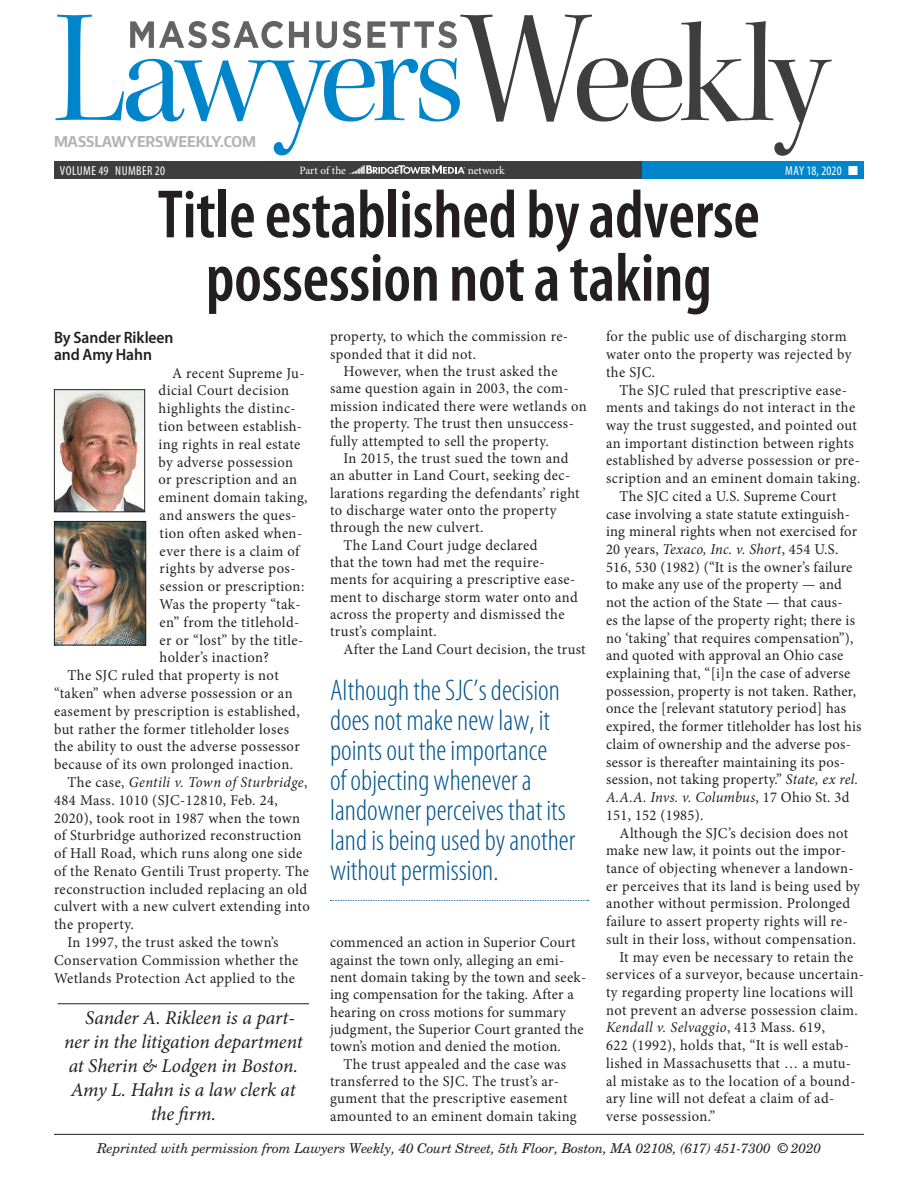
<style>
.page{position:relative;width:918px;height:1188px;background:#fff}
.page>*{position:absolute;margin:0;border:0;box-sizing:border-box;transform-origin:0 0}
._42_sans_semi{font:600 condensed 69px/63.3px "Myriad Pro";letter-spacing:-.005em;color:#231f20;text-align:center}
.Pull_quote_text_blue{font:300 condensed 30px/30px "Myriad Pro";color:#00548e}
.bio__n{font:italic 19.5px "Minion Pro";letter-spacing:-.005em;color:#231f20}
.BYLINE{font:600 16.5px/17.1px "Myriad Pro";letter-spacing:-.005em;color:#231f20;scale:.95 1}
.BODY_COPY{font:15px/17.7px "Minion Pro";letter-spacing:.025em;color:#231f20}
.t1{font:700 14.85px "Encode Sans Compressed";color:#b2b3b7;scale:1.1 1}
.t2{font:italic 13.5px "New Century Schlbk LT Std";letter-spacing:-.01em;color:#231f20}
.t3{font:condensed 13.05px "Myriad Pro";letter-spacing:.03em;color:#fff}
.t4{font:condensed 13.05px "Myriad Pro";letter-spacing:.005em;color:#fff}
.t5{font:11.25px "Minion Pro";letter-spacing:-.005em;color:#fff}
.s1{font-style:italic}
</style>
<div class="page">
<svg style="left:460px;top:15px;width:372px;height:141px"></svg>
<svg style="left:55px;top:15px;width:405px;height:140px"></svg>
<div style="left:54px;top:162px;width:794px;height:17px;background:#3e3e3f"></div>
<div style="left:642px;top:162px;width:222px;height:17px;background:#0084ca"></div>
<svg style="left:130px;top:21px;width:327px;height:27px"></svg>
<svg style="left:349px;top:165px;width:116px;height:9px"></svg>
<hr style="left:54px;top:1134px;width:810px;height:1px;background:#231f20">
<hr style="left:58px;top:1003px;width:251px;height:1px;background:#231f20">
<svg style="left:330px;top:900px;width:259px;height:1px"></svg>
<img style="left:56px;top:391px;width:87px;height:119px">
<div style="left:54px;top:389px;width:91px;height:123px;border:1px solid #231f20"></div>
<img style="left:56px;top:523px;width:88px;height:120px">
<div style="left:54px;top:521px;width:92px;height:124px;border:1px solid #231f20"></div>
<p class="t1" style="left:54px;top:132px;width:185px">MASSLAWYERSWEEKLY.COM</p>
<p class="t3" style="left:60px;top:163px;width:107px">VOLUME 49 NUMBER 20</p>
<p class="t5" style="left:299px;top:162px;width:48px">Part of the</p>
<p class="t5" style="left:468px;top:162px;width:39px">network</p>
<p class="t4" style="left:785px;top:163px;width:74px">MAY 18, 2020 ■</p>
<p class="_42_sans_semi" style="left:158px;top:184px;width:604px">Title established by adverse possession not a taking</p>
<p class="BYLINE" style="left:54px;top:328px;width:127px">By Sander Rikleen and Amy Hahn</p>
<p class="BODY_COPY" style="left:159px;top:364px;width:151px;text-indent:14px">A recent Supreme Ju&shy;dicial Court decision highlights the distinc&shy;tion between establish&shy;ing rights in real estate by adverse possession or prescription and an eminent domain taking, and answers the ques&shy;tion often asked when&shy;ever there is a claim of rights by adverse pos&shy;session or prescription:<br>Was the property “tak&shy;en” from the titlehold&shy;er or “lost” by the title&shy;holder’s inaction?</p>
<p class="BODY_COPY" style="left:54px;top:667px;width:247px;text-indent:14px">The SJC ruled that property is not “taken” when adverse possession or an easement by prescription is established, but rather the former titleholder loses the ability to oust the adverse possessor because of its own prolonged inaction.</p>
<p class="BODY_COPY" style="left:54px;top:773px;width:257px;text-indent:14px">The case, <span class="s1">Gentili v. Town of Sturbridge</span>, 484 Mass. 1010 (SJC-12810, Feb. 24, 2020), took root in 1987 when the town of Sturbridge authorized reconstruction of Hall Road, which runs along one side of the Renato Gentili Trust property. The reconstruction included replacing an old culvert with a new culvert extending into the property.</p>
<p class="BODY_COPY" style="left:54px;top:933px;width:246px;text-align:center">In 1997, the trust asked the town’s<br>Conservation Commission whether the<br>Wetlands Protection Act applied to the</p>
<p class="bio__n" style="left:85px;top:1005px;width:211px">Sander A. Rikleen is a part-</p>
<p class="bio__n" style="left:64px;top:1029px;width:240px">ner in the litigation department</p>
<p class="bio__n" style="left:69px;top:1053px;width:231px">at Sherin &amp; Lodgen in Boston.</p>
<p class="bio__n" style="left:71px;top:1077px;width:226px">Amy L. Hahn is a law clerk at</p>
<p class="bio__n" style="left:151px;top:1101px;width:67px">the firm.</p>
<p class="BODY_COPY" style="left:330px;top:328px;width:240px">property, to which the commission re&shy;sponded that it did not.</p>
<p class="BODY_COPY" style="left:330px;top:363px;width:258px;text-indent:14px">However, when the trust asked the same question again in 2003, the com&shy;mission indicated there were wetlands on the property. The trust then unsuccess&shy;fully attempted to sell the property.</p>
<p class="BODY_COPY" style="left:330px;top:449px;width:251px;text-indent:14px">In 2015, the trust sued the town and an abutter in Land Court, seeking dec&shy;larations regarding the defendants’ right to discharge water onto the property through the new culvert.</p>
<p class="BODY_COPY" style="left:330px;top:536px;width:249px;text-indent:14px">The Land Court judge declared<br>that the town had met the require&shy;ments for acquiring a prescriptive ease&shy;ment to discharge storm water onto and across the property and dismissed the trust’s complaint.</p>
<p class="BODY_COPY" style="left:344px;top:640px;width:244px">After the Land Court decision, the trust</p>
<p class="Pull_quote_text_blue" style="left:330px;top:676px;width:247px">Although the SJC’s decision does not make new law, it points out the importance<br>of objecting whenever a landowner perceives that its land is being used by another without permission.</p>
<p class="BODY_COPY" style="left:330px;top:934px;width:258px">commenced an action in Superior Court against the town only, alleging an emi&shy;nent domain taking by the town and seek&shy;ing compensation for the taking. After a hearing on cross motions for summary judgment, the Superior Court granted the town’s motion and denied the motion.</p>
<p class="BODY_COPY" style="left:330px;top:1055px;width:248px;text-indent:14px">The trust appealed and the case was transferred to the SJC. The trust’s ar&shy;gument that the prescriptive easement amounted to an eminent domain taking</p>
<p class="BODY_COPY" style="left:606px;top:328px;width:247px">for the public use of discharging storm water onto the property was rejected by the SJC.</p>
<p class="BODY_COPY" style="left:606px;top:381px;width:256px;text-align:center">The SJC ruled that prescriptive ease&shy;ments and takings do not interact in the way the trust suggested, and pointed out an important distinction between rights established by adverse possession or pre&shy;scription and an eminent domain taking.</p>
<p class="BODY_COPY" style="left:606px;top:487px;width:257px;text-indent:14px">The SJC cited a U.S. Supreme Court case involving a state statute extinguish&shy;ing mineral rights when not exercised for 20 years, <span class="s1">Texaco, Inc. v. Short</span>, 454 U.S.<br>516, 530 (1982) (“It is the owner’s failure to make any use of the property — and not the action of the State — that caus-<br>es the lapse of the property right; there is no ‘taking’ that requires compensation”), and quoted with approval an Ohio case explaining that, “[i]n the case of adverse possession, property is not taken. Rather, once the [relevant statutory period] has expired, the former titleholder has lost his claim of ownership and the adverse pos&shy;sessor is thereafter maintaining its pos&shy;session, not taking property.” <span class="s1">State, ex rel.<br>A.A.A. Invs. v. Columbus</span>, 17 Ohio St. 3d 151, 152 (1985).</p>
<p class="BODY_COPY" style="left:606px;top:824px;width:255px;text-indent:14px">Although the SJC’s decision does not make new law, it points out the impor&shy;tance of objecting whenever a landown&shy;er perceives that its land is being used by another without permission. Prolonged failure to assert property rights will re&shy;sult in their loss, without compensation.</p>
<p class="BODY_COPY" style="left:606px;top:948px;width:260px;text-indent:14px">It may even be necessary to retain the services of a surveyor, because uncertain&shy;ty regarding property line locations will not prevent an adverse possession claim.<br><span class="s1">Kendall v. Selvaggio</span>, 413 Mass. 619,<br>622 (1992), holds that, “It is well estab&shy;lished in Massachusetts that … a mutu&shy;al mistake as to the location of a bound&shy;ary line will not defeat a claim of ad&shy;verse possession.”</p>
<p class="t2" style="left:97px;top:1140px;width:725px">Reprinted with permission from Lawyers Weekly, 40 Court Street, 5th Floor, Boston, MA 02108, (617) 451-7300 © 2020</p>
</div>
